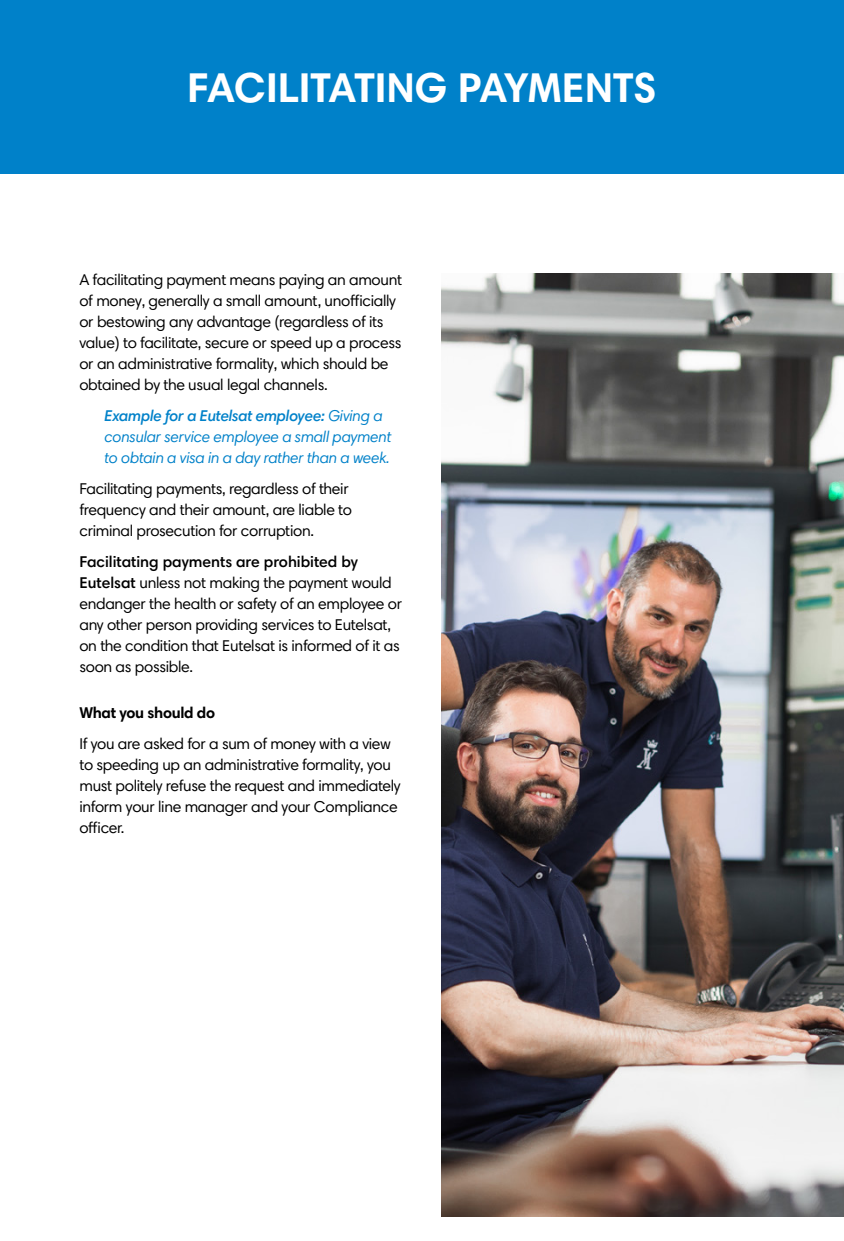
<style>
.page{position:relative;width:844px;height:1241px;background:#fff}
.page>*{position:absolute;margin:0;border:0;box-sizing:border-box;transform-origin:0 0}
.t1{font:700 42px "Harmonia Sans Pro Cyr";color:#fff}
.t2{font:15.75px/21px "Harmonia Sans Pro Cyr";letter-spacing:-.02em;color:#000}
.t3{font:italic 15.75px/21px "Harmonia Sans Pro Cyr";letter-spacing:-.02em;color:#0081c9}
.t4{font:700 15.75px "Harmonia Sans Pro Cyr";letter-spacing:-.02em;color:#000}
.s1{font-weight:600}
</style>
<div class="page">
<div style="left:0;top:0;width:843px;height:174px;background:#0081c9"></div>
<img style="left:441px;top:273px;width:402px;height:942px">
<h1 class="t1" style="left:187px;top:61px;width:470px">FACILITATING PAYMENTS</h1>
<p class="t2" style="left:79px;top:268px;width:324px">A facilitating payment means paying an amount of money, generally a small amount, unofficially or bestowing any advantage (regardless of its value) to facilitate, secure or speed up a process or an administrative formality, which should be obtained by the usual legal channels.</p>
<p class="t3" style="left:104px;top:404px;width:288px"><span class="s1">Example for a Eutelsat employee:</span> Giving a consular service employee a small payment to obtain a visa in a day rather than a week.</p>
<p class="t2" style="left:79px;top:477px;width:274px">Facilitating payments, regardless of their frequency and their amount, are liable to criminal prosecution for corruption.</p>
<p class="t2" style="left:79px;top:550px;width:324px"><span class="s1">Facilitating payments are prohibited by Eutelsat</span> unless not making the payment would endanger the health or safety of an employee or any other person providing services to Eutelsat, on the condition that Eutelsat is informed of it as soon as possible.</p>
<p class="t4" style="left:79px;top:702px;width:137px">What you should do</p>
<p class="t2" style="left:79px;top:732px;width:323px">If you are asked for a sum of money with a view to speeding up an administrative formality, you must politely refuse the request and immediately inform your line manager and your Compliance officer.</p>
</div>
